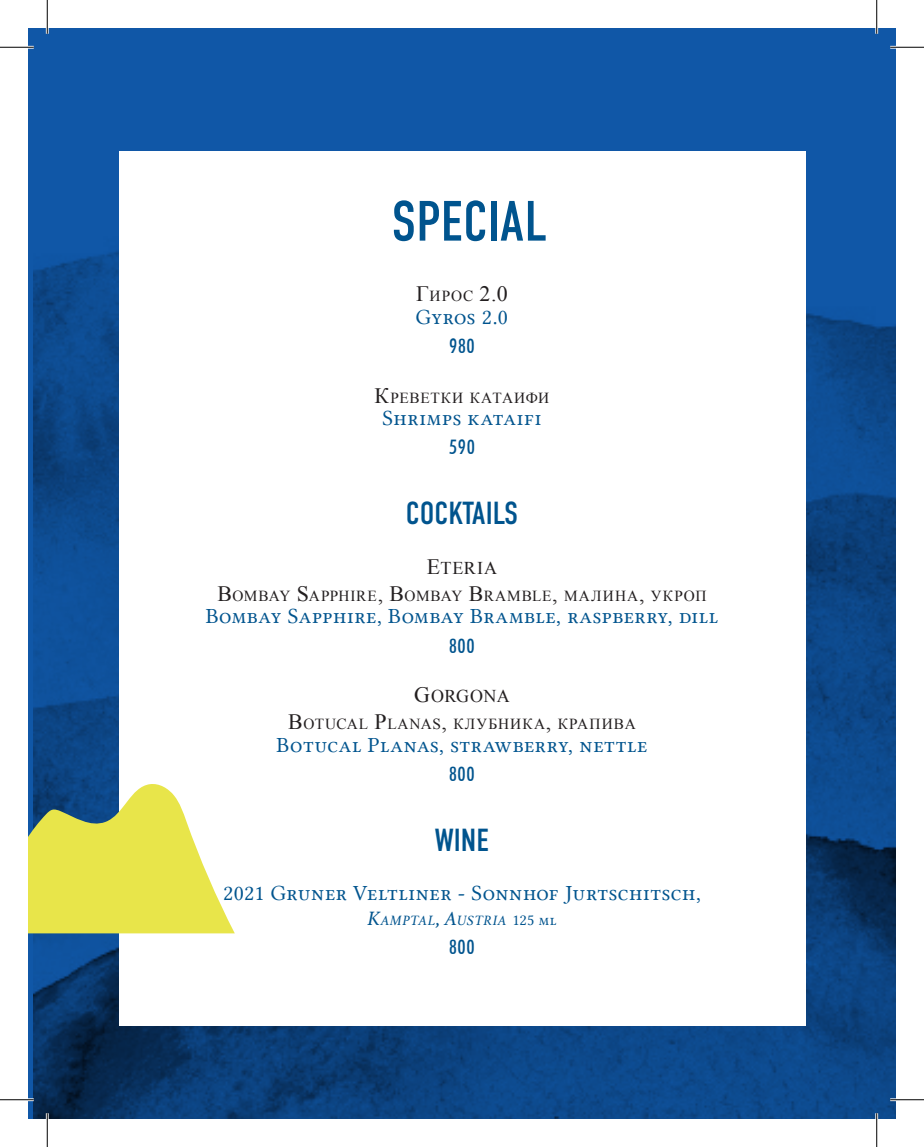
<style>
.page{position:relative;width:924px;height:1147px;background:#fff}
.page>*{position:absolute;margin:0;border:0;box-sizing:border-box;transform-origin:0 0}
.t1{font:56.7px "DIN Condensed";color:#00548e}
.t2{font:31.95px "DIN Condensed";color:#00548e}
.t3{font:21.82px "Lin Libertine";letter-spacing:.025em;color:#00548e}
.t4{font:21.82px "Futura Condenced";color:#00548e}
.t5{font:21.82px "Times New Roman";color:#231f20}
.t6{font:18px "Times New Roman";letter-spacing:.045em;color:#231f20}
.t7{font:15.3px "Times New Roman";letter-spacing:.055em;color:#231f20}
.t8{font:15.3px "Times New Roman";letter-spacing:.03em;color:#231f20}
.t9{font:italic 14.17px "Athelas";letter-spacing:.02em;color:#00548e}
.s1{font-size:15.3px}
.s2{font-size:21.82px}
.s3{font-size:20.25px}
.s4{font-family:"Lin Libertine";font-style:normal;font-size:15.75px}
</style>
<div class="page">
<img style="left:33px;top:29px;width:863px;height:1090px">
<div style="left:119px;top:151px;width:686px;height:875px;background:#fff"></div>
<svg style="left:28px;top:783px;width:207px;height:150px"></svg>
<hr style="left:0;top:46px;width:34px;height:3px;background:#fff">
<hr style="left:890px;top:46px;width:34px;height:3px;background:#fff">
<hr style="left:0;top:1098px;width:34px;height:3px;background:#fff">
<hr style="left:890px;top:1098px;width:34px;height:3px;background:#fff">
<hr style="left:46px;top:0;width:3px;height:34px;background:#fff">
<hr style="left:46px;top:1113px;width:3px;height:34px;background:#fff">
<hr style="left:875px;top:0;width:3px;height:34px;background:#fff">
<hr style="left:875px;top:1113px;width:3px;height:34px;background:#fff">
<hr style="left:0;top:47px;width:34px;height:1px;background:#000">
<hr style="left:890px;top:47px;width:34px;height:1px;background:#000">
<hr style="left:0;top:1099px;width:34px;height:1px;background:#000">
<hr style="left:890px;top:1099px;width:34px;height:1px;background:#000">
<hr style="left:47px;top:0;width:1px;height:34px;background:#000">
<hr style="left:47px;top:1113px;width:1px;height:34px;background:#000">
<hr style="left:876px;top:0;width:1px;height:34px;background:#000">
<hr style="left:876px;top:1113px;width:1px;height:34px;background:#000">
<p class="t1" style="left:391px;top:189px;width:158px">SPECIAL</p>
<p class="t5" style="left:416px;top:279px;width:93px">Г<span class="s1">ИРОС</span> 2.0</p>
<p class="t3" style="left:416px;top:304px;width:94px">Gyros 2.0</p>
<p class="t4" style="left:449px;top:336px;width:28px">980</p>
<p class="t8" style="left:374px;top:387px;width:176px"><span class="s2">К</span>РЕВЕТКИ КАТАИФИ</p>
<p class="t3" style="left:382px;top:406px;width:160px">Shrimps kataifi</p>
<p class="t4" style="left:448px;top:437px;width:29px">590</p>
<p class="t2" style="left:406px;top:495px;width:114px">COCKTAILS</p>
<p class="t6" style="left:427px;top:556px;width:72px"><span class="s2">E</span>TERIA</p>
<p class="t7" style="left:217px;top:585px;width:491px"><span class="s2">B</span>OMBAY <span class="s2">S</span>APPHIRE<span class="s2">, B</span>OMBAY <span class="s2">B</span>RAMBLE<span class="s2">,</span> МАЛИНА<span class="s2">,</span> УКРОП</p>
<p class="t3" style="left:206px;top:604px;width:514px">Bombay Sapphire, Bombay Bramble, raspberry, dill</p>
<p class="t4" style="left:449px;top:635px;width:28px">800</p>
<p class="t6" style="left:414px;top:684px;width:96px"><span class="s2">G</span>ORGONА</p>
<p class="t7" style="left:288px;top:714px;width:349px"><span class="s2">B</span>OTUCAL <span class="s2">P</span>LANAS<span class="s2">,</span> КЛУБНИКА<span class="s2">,</span> КРАПИВА</p>
<p class="t3" style="left:277px;top:732px;width:372px">Botucal Planas, strawberry, nettle</p>
<p class="t4" style="left:449px;top:764px;width:28px">800</p>
<p class="t2" style="left:435px;top:822px;width:56px">WINE</p>
<p class="t3" style="left:223px;top:880px;width:479px">2021 Gruner Veltliner - Sonnhof Jurtschitsch,</p>
<p class="t9" style="left:367px;top:909px;width:191px"><span class="s3">K</span>AMPTAL<span class="s3">, A</span>USTRIA <span class="s4">125 ml</span></p>
<p class="t4" style="left:449px;top:937px;width:28px">800</p>
</div>
